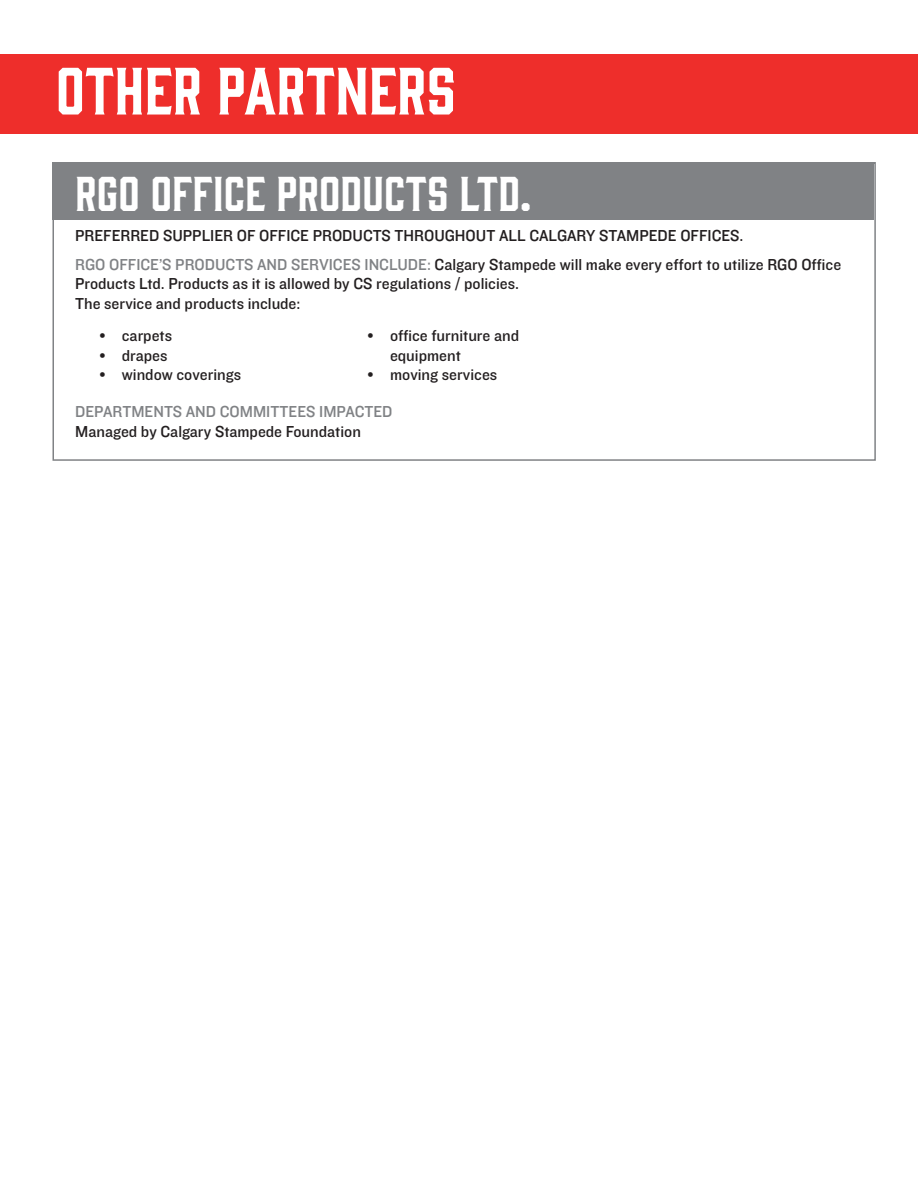
<style>
.page{position:relative;width:918px;height:1188px;background:#fff}
.page>*{position:absolute;margin:0;border:0;box-sizing:border-box;transform-origin:0 0}
.t1{font:61.5px "Gin";color:#fff}
.t2{font:45px "Gin";color:#fff}
.t3{font:16.5px/19.8px "Knockout 31 Junior Middlewt";color:#231f20}
.s1{color:#808285}
</style>
<div class="page">
<div style="left:0;top:54px;width:918px;height:79px;background:#ee2e2b"></div>
<div style="left:52px;top:162px;width:822px;height:58px;background:#808285"></div>
<div style="left:52px;top:162px;width:824px;height:299px;border:2px solid #808285"></div>
<p class="t1" style="left:56px;top:48px;width:402px">OTHER PARTNERS</p>
<p class="t2" style="left:75px;top:162px;width:458px">RGO OFFICE PRODUCTS LTD.</p>
<p class="t3" style="left:75px;top:225px;width:670px">PREFERRED SUPPLIER OF OFFICE PRODUCTS THROUGHOUT ALL CALGARY STAMPEDE OFFICES.</p>
<p class="t3" style="left:75px;top:253px;width:767px"><span class="s1">RGO OFFICE’S PRODUCTS AND SERVICES INCLUDE:</span> Calgary Stampede will make every effort to utilize RGO Office<br>Products Ltd. Products as it is allowed by CS regulations / policies.<br>The service and products include:</p>
<p class="t3" style="left:99px;top:325px;width:74px">• carpets</p>
<p class="t3" style="left:99px;top:344px;width:70px">• drapes</p>
<p class="t3" style="left:99px;top:364px;width:143px">• window coverings</p>
<p class="t3" style="left:390px;top:325px;width:131px;text-indent:-22px">• office furniture and equipment</p>
<p class="t3" style="left:368px;top:364px;width:131px">• moving services</p>
<p class="t3" style="left:75px;top:401px;width:319px"><span class="s1">DEPARTMENTS AND COMMITTEES IMPACTED<br></span>Managed by Calgary Stampede Foundation</p>
</div>
